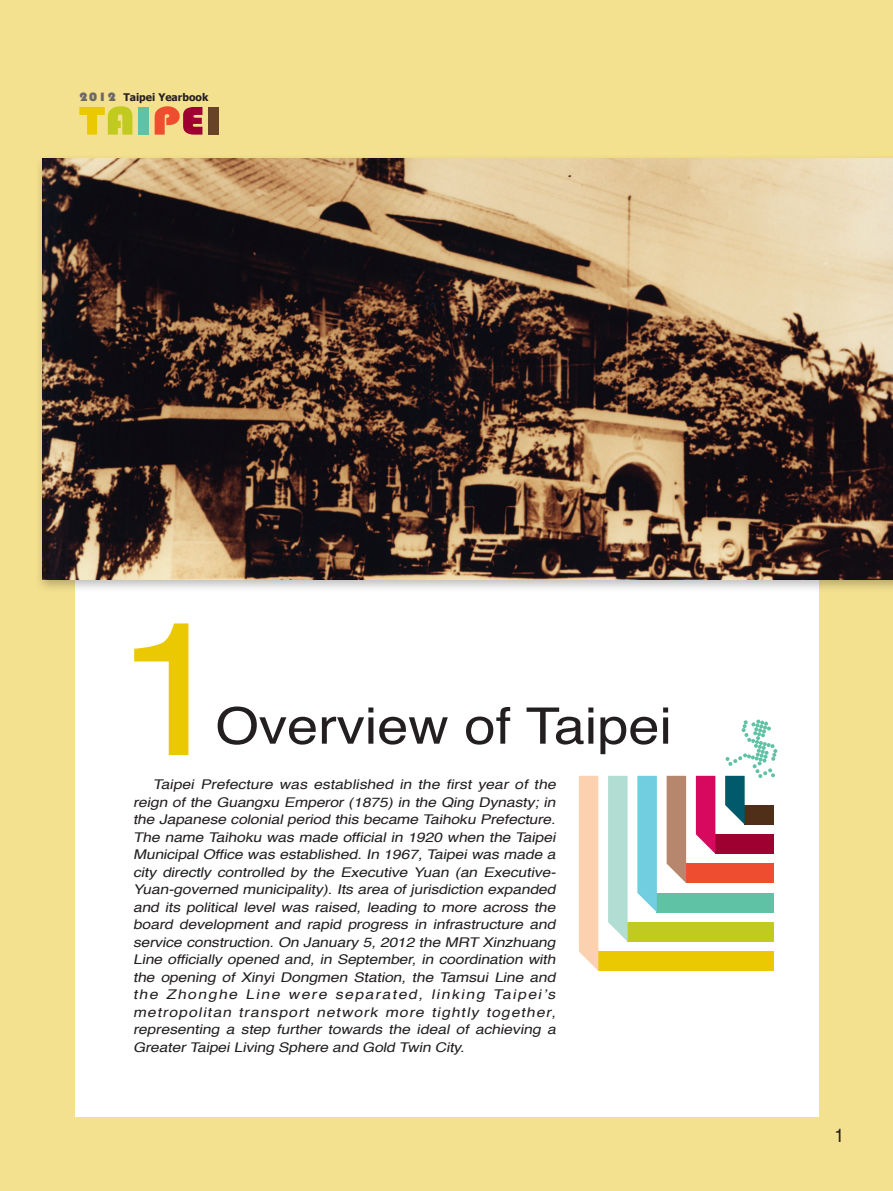
<style>
.page{position:relative;width:893px;height:1191px;background:#f4e18f}
.page>*{position:absolute;margin:0;border:0;box-sizing:border-box;transform-origin:0 0}
.t1{font:189px "Helvetica";color:#eac802;scale:1.11 1}
.t2{font:50.4px "Helvetica";color:#231f20;scale:1.11 1}
.t3{font:41.48px "Bauhaus 93";color:#eac802;scale:1.22 1}
.t4{font:19.25px "Helvetica";color:#231f20;scale:.9 1}
.t5{font:italic 13.47px/17.5px "Helvetica";color:#231f20;text-align:justify;scale:1.18 1}
.t6{font:700 10.5px "Tahoma";color:#231f20}
.s1{font-family:"Bauhaus 93";font-weight:400;font-size:12.42px;color:#6d6a66}
.s2{color:#c1cb1f}
.s3{color:#5fc2a4}
.s4{color:#ef4d2f}
.s5{color:#9e0131}
.s6{color:#674428}
</style>
<div class="page">
<div style="left:75px;top:427px;width:743px;height:690px;background:#fff"></div>
<div style="left:35px;top:153px;width:858px;height:441px;background:#231f20;opacity:.3"></div>
<img style="left:43px;top:158px;width:850px;height:421px">
<div style="left:598px;top:951px;width:176px;height:20px;background:#eac802"></div>
<div style="left:628px;top:922px;width:146px;height:19px;background:#c1cb1f"></div>
<div style="left:657px;top:893px;width:117px;height:19px;background:#5fc2a4"></div>
<div style="left:686px;top:863px;width:88px;height:20px;background:#ef4d2f"></div>
<div style="left:715px;top:834px;width:59px;height:20px;background:#9e0131"></div>
<div style="left:579px;top:776px;width:19px;height:195px;background:#fcd1af"></div>
<svg style="left:608px;top:776px;width:20px;height:165px;background:#b6dfd5"></svg>
<svg style="left:637px;top:776px;width:20px;height:136px;background:#7dd2e3"></svg>
<svg style="left:667px;top:776px;width:19px;height:107px;background:#bd9179"></svg>
<svg style="left:696px;top:776px;width:19px;height:78px"></svg>
<svg style="left:725px;top:719px;width:53px;height:105px"></svg>
<p class="t6" style="left:79px;top:89px;width:131px"><span class="s1">2012</span> Taipei Yearbook</p>
<h3 class="t3" style="left:79px;top:97px;width:118px">T<span class="s2">A</span><span class="s3">I</span><span class="s4">P</span><span class="s5">E</span><span class="s6">I</span></h3>
<h1 class="t1" style="left:114px;top:543px;width:107px">1</h1>
<h2 class="t2" style="left:215px;top:687px;width:413px">Overview of Taipei</h2>
<p class="t5" style="left:133px;top:776px;width:363px;text-indent:20px">Taipei Prefecture was established in the first year of the reign of the Guangxu Emperor (1875) in the Qing Dynasty; in the Japanese colonialperiod this became Taihoku Prefecture.<br>The name Taihoku was made official in 1920 when the Taipei MunicipalOffice was established.In 1967,Taipeiwas made a city directly controlled by the Executive Yuan (an Executive-Yuan-governed municipality).Its area ofjurisdiction expanded and its political level was raised, leading to more across the board development and rapid progress in infrastructure and service construction.On January 5,2012 the MRT Xinzhuang Line officially opened and, in September, in coordination with the opening of Xinyi Dongmen Station, the Tamsui Line and the Zhonghe Line were separated, linking Taipei’s metropolitan transport network more tightly together, representing a step further towards the ideal of achieving a GreaterTaipeiLiving Sphere and Gold Twin City.</p>
<h3 class="t4" style="left:834px;top:1120px;width:12px">1</h3>
</div>
